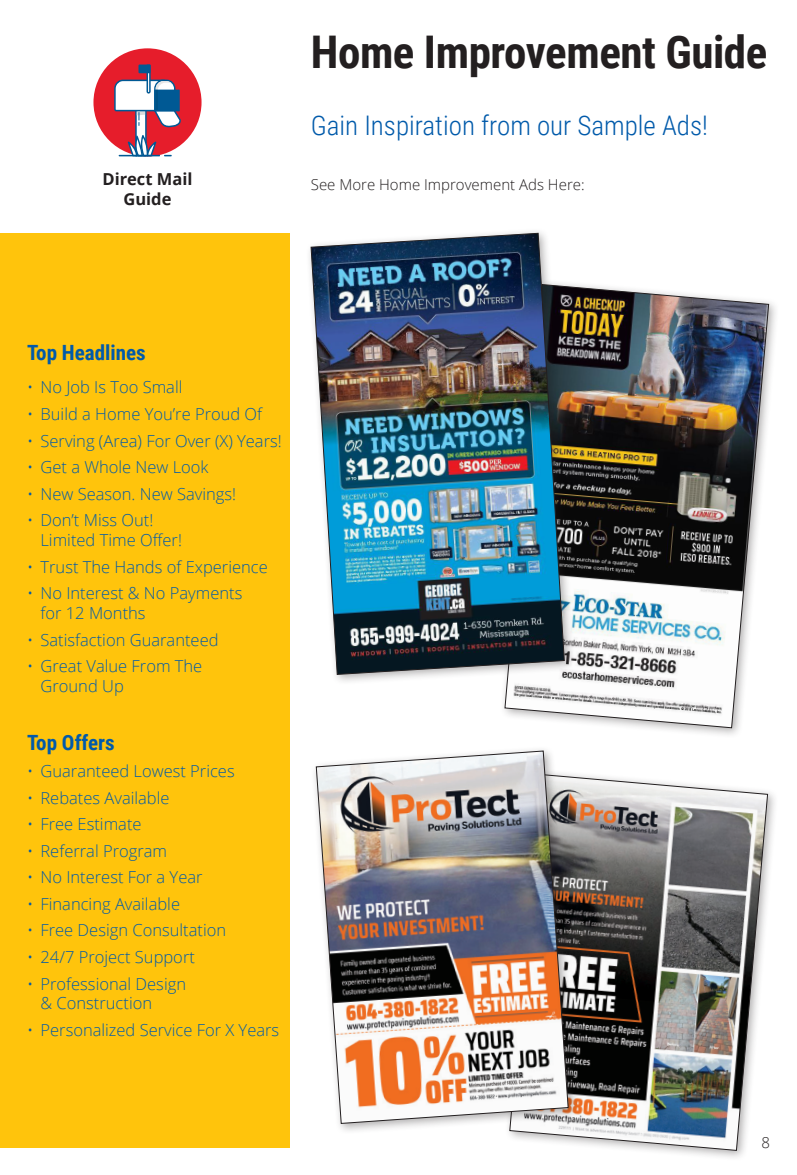
<style>
.page{position:relative;width:797px;height:1175px;background:#fff}
.page>*{position:absolute;margin:0;border:0;box-sizing:border-box;transform-origin:0 0}
.t1{font:700 45px "Roboto Condensed";letter-spacing:-.01em;color:#231f20}
.t2{font:300 27px "Roboto Condensed";color:#015aaa}
.t3{font:700 21px "Roboto Condensed";color:#015aaa}
.t4{font:300 16.5px/19.8px "Open Sans";color:#015aaa}
.t5{font:700 16.5px/19.8px "Open Sans";color:#231f20;text-align:center}
.t6{font:300 15px "Open Sans";color:#231f20}
</style>
<div class="page">
<div style="left:0;top:233px;width:290px;height:914px;background:#ffc40c"></div>
<div style="left:93px;top:48px;width:108px;height:108px;background:#e61d2b;border-radius:50%"></div>
<svg style="left:114px;top:65px;width:67px;height:91px"></svg>
<div style="left:499px;top:279px;width:281px;height:460px;background:#231f20;opacity:.36"></div>
<img style="left:504px;top:284px;width:265px;height:444px">
<div style="left:305px;top:228px;width:270px;height:457px;background:#231f20;opacity:.36"></div>
<img style="left:310px;top:233px;width:254px;height:442px">
<div style="left:504px;top:769px;width:274px;height:392px;background:#231f20;opacity:.36"></div>
<img style="left:509px;top:774px;width:259px;height:376px">
<div style="left:311px;top:745px;width:268px;height:389px;background:#231f20;opacity:.36"></div>
<img style="left:316px;top:750px;width:252px;height:373px">
<p class="t5" style="left:102px;top:169px;width:92px">Direct Mail<br>Guide</p>
<p class="t1" style="left:311px;top:21px;width:458px">Home Improvement Guide</p>
<p class="t2" style="left:311px;top:107px;width:398px">Gain Inspiration from our Sample Ads!</p>
<p class="t6" style="left:311px;top:174px;width:275px">See More Home Improvement Ads Here:</p>
<p class="t3" style="left:27px;top:338px;width:120px">Top Headlines</p>
<p class="t4" style="left:27px;top:377px;width:157px">• No Job Is Too Small</p>
<p class="t4" style="left:27px;top:404px;width:237px">• Build a Home You’re Proud Of</p>
<p class="t4" style="left:27px;top:430px;width:256px">• Serving (Area) For Over (X) Years!</p>
<p class="t4" style="left:27px;top:457px;width:183px">• Get a Whole New Look</p>
<p class="t4" style="left:27px;top:483px;width:211px">• New Season. New Savings!</p>
<p class="t4" style="left:40px;top:510px;width:143px;text-indent:-13px">• Don’t Miss Out!<br>Limited Time Offer!</p>
<p class="t4" style="left:27px;top:556px;width:242px">• Trust The Hands of Experience</p>
<p class="t4" style="left:40px;top:583px;width:203px;text-indent:-13px">• No Interest &amp; No Payments for 12 Months</p>
<p class="t4" style="left:27px;top:629px;width:193px">• Satisfaction Guaranteed</p>
<p class="t4" style="left:40px;top:656px;width:163px;text-indent:-13px">• Great Value From The<br>Ground Up</p>
<p class="t3" style="left:27px;top:728px;width:89px">Top Offers</p>
<p class="t4" style="left:27px;top:760px;width:209px">• Guaranteed Lowest Prices</p>
<p class="t4" style="left:27px;top:787px;width:144px">• Rebates Available</p>
<p class="t4" style="left:27px;top:814px;width:116px">• Free Estimate</p>
<p class="t4" style="left:27px;top:840px;width:142px">• Referral Program</p>
<p class="t4" style="left:27px;top:867px;width:177px">• No Interest For a Year</p>
<p class="t4" style="left:27px;top:893px;width:154px">• Financing Available</p>
<p class="t4" style="left:27px;top:920px;width:201px">• Free Design Consultation</p>
<p class="t4" style="left:27px;top:946px;width:169px">• 24/7 Project Support</p>
<p class="t4" style="left:40px;top:973px;width:147px;text-indent:-13px">• Professional Design &amp; Construction</p>
<p class="t4" style="left:27px;top:1019px;width:254px">• Personalized Service For X Years</p>
<p class="t6" style="left:761px;top:1132px;width:10px">8</p>
</div>
